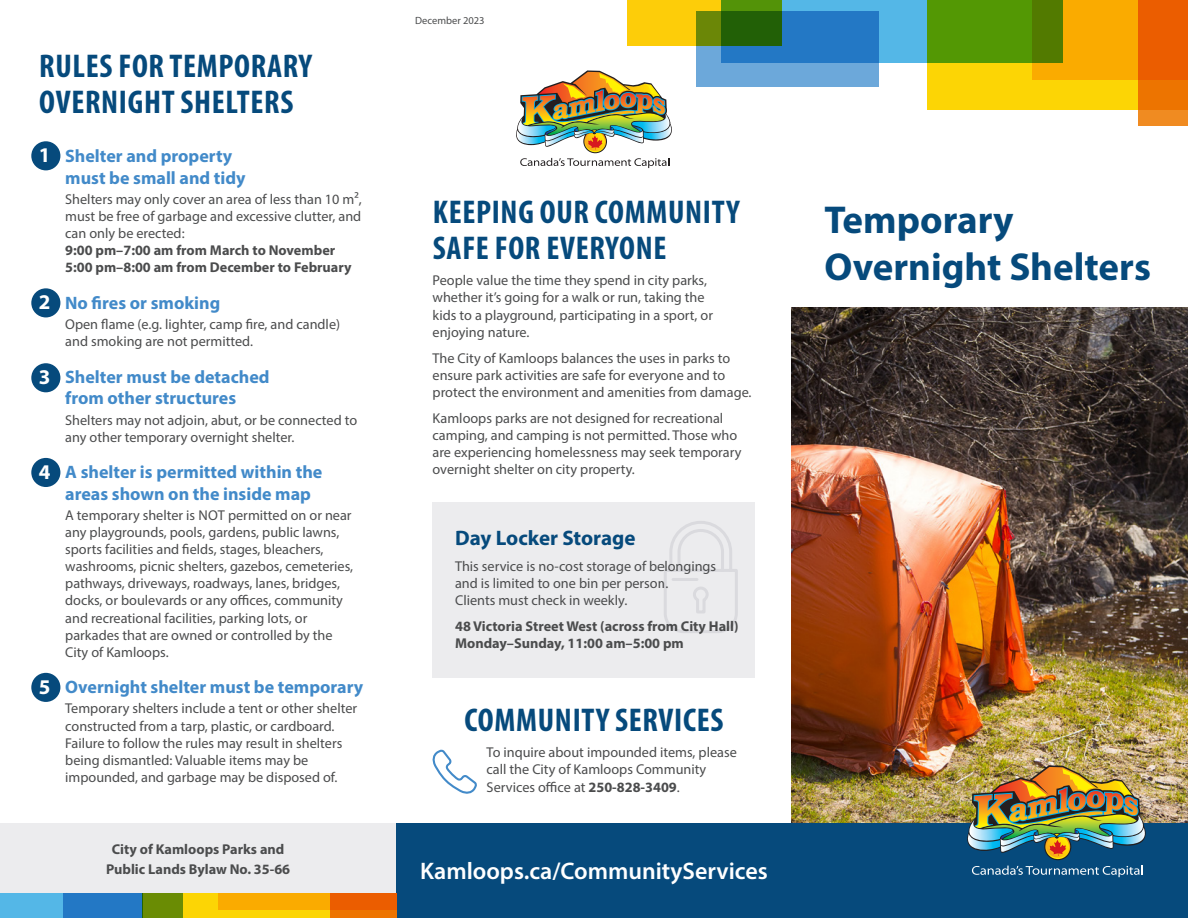
<style>
.page{position:relative;width:1188px;height:918px;background:#fff}
.page>*{position:absolute;margin:0;border:0;box-sizing:border-box;transform-origin:0 0}
.t1{font:700 39px/46.8px "Myriad Pro";color:#064a7c}
.t2{font:700 condensed 33px/36px "Myriad Pro";letter-spacing:.02em;color:#064a7c}
.URL{font:600 24px "Myriad Pro";color:#fff}
.t3{font:700 21px "Myriad Pro";color:#064a7c}
.Numbers{font:700 21px "Myriad Pro";color:#fff}
.t4{font:700 18px/21.6px "Myriad Pro";color:#428ac9}
.Main_Text{font:14.25px/17.1px "Myriad Pro";color:#4b4c4d}
.Main_Text-2{font:700 14.25px/17.1px "Myriad Pro";color:#4b4c4d}
.Bylaw_Text{font:700 14.25px/19.5px "Myriad Pro";color:#4b4c4d;text-align:center}
.Date_Stamp{font:10.5px "Myriad Pro";color:#4b4c4d}
.s1{font-weight:700}
</style>
<div class="page">
<div style="left:0;top:824px;width:396px;height:94px;background:#ececee"></div>
<img style="left:792px;top:308px;width:396px;height:516px">
<div style="left:396px;top:824px;width:792px;height:94px;background:#064a7c"></div>
<div style="left:31px;top:141px;width:29px;height:29px;background:#064a7c;border-radius:50%"></div>
<div style="left:31px;top:288px;width:29px;height:29px;background:#064a7c;border-radius:50%"></div>
<div style="left:31px;top:363px;width:29px;height:29px;background:#064a7c;border-radius:50%"></div>
<div style="left:31px;top:458px;width:29px;height:29px;background:#064a7c;border-radius:50%"></div>
<div style="left:31px;top:673px;width:29px;height:29px;background:#064a7c;border-radius:50%"></div>
<svg style="left:972px;top:866px;width:171px;height:11px"></svg>
<img style="left:956px;top:765px;width:199px;height:95px">
<svg style="left:696px;top:46px;width:442px;height:64px"></svg>
<div style="left:928px;top:0;width:260px;height:109px;background:#fcd505"></div>
<div style="left:1033px;top:0;width:155px;height:79px;background:#faab00"></div>
<svg style="left:1138px;top:0;width:50px;height:126px;fill:#eb5d00"></svg>
<svg style="left:781px;top:0;width:282px;height:63px;fill:#539804"></svg>
<svg style="left:697px;top:11px;width:182px;height:75px;fill:#2378c5"></svg>
<svg style="left:627px;top:0;width:154px;height:46px"></svg>
<div style="left:142px;top:893px;width:254px;height:25px;background:#fcd505"></div>
<div style="left:219px;top:893px;width:177px;height:17px;background:#faab00"></div>
<svg style="left:330px;top:893px;width:66px;height:25px;fill:#eb5d00"></svg>
<div style="left:0;top:893px;width:142px;height:25px;background:#54b7e7"></div>
<svg style="left:63px;top:893px;width:120px;height:25px;fill:#2378c5"></svg>
<div style="left:433px;top:503px;width:322px;height:175px;background:#ececee"></div>
<svg style="left:664px;top:521px;width:74px;height:112px"></svg>
<svg style="left:433px;top:749px;width:44px;height:45px"></svg>
<img style="left:516px;top:70px;width:156px;height:98px">
<h1 class="t2" style="left:39px;top:48px;width:274px">RULES FOR TEMPORARY<br>OVERNIGHT SHELTERS</h1>
<p class="Numbers" style="left:39px;top:142px;width:13px">1</p>
<h3 class="t4" style="left:65px;top:145px;width:182px">Shelter and property must be small and tidy</h3>
<p class="Main_Text" style="left:65px;top:190px;width:298px">Shelters may only cover an area of less than 10 m², must be free of garbage and excessive clutter, and can only be erected:<br><span class="s1">9:00 pm–7:00 am from March to November 5:00 pm–8:00 am from December to February</span></p>
<h3 class="t4" style="left:65px;top:292px;width:157px">No fires or smoking</h3>
<p class="Main_Text" style="left:65px;top:316px;width:276px">Open flame (e.g. lighter, camp fire, and candle) and smoking are not permitted.</p>
<h3 class="t4" style="left:65px;top:365px;width:206px">Shelter must be detached from other structures</h3>
<p class="Main_Text" style="left:65px;top:411px;width:293px">Shelters may not adjoin, abut, or be connected to any other temporary overnight shelter.</p>
<h3 class="t4" style="left:65px;top:461px;width:259px">A shelter is permitted within the areas shown on the inside map</h3>
<p class="Main_Text" style="left:65px;top:506px;width:289px">A temporary shelter is NOT permitted on or near any playgrounds, pools, gardens, public lawns, sports facilities and fields, stages, bleachers, washrooms, picnic shelters, gazebos, cemeteries, pathways, driveways, roadways, lanes, bridges, docks, or boulevards or any offices, community and recreational facilities, parking lots, or parkades that are owned or controlled by the City of Kamloops.</p>
<h3 class="t4" style="left:65px;top:676px;width:300px">Overnight shelter must be temporary</h3>
<p class="Main_Text" style="left:65px;top:700px;width:293px">Temporary shelters include a tent or other shelter constructed from a tarp, plastic, or cardboard.<br>Failure to follow the rules may result in shelters being dismantled: Valuable items may be impounded, and garbage may be disposed of.</p>
<p class="Numbers" style="left:39px;top:289px;width:13px">2</p>
<p class="Numbers" style="left:39px;top:363px;width:13px">3</p>
<p class="Numbers" style="left:39px;top:458px;width:13px">4</p>
<p class="Numbers" style="left:39px;top:673px;width:13px">5</p>
<p class="Bylaw_Text" style="left:106px;top:839px;width:186px">City of Kamloops Parks and<br>Public Lands Bylaw No. 35-66</p>
<p class="Date_Stamp" style="left:415px;top:14px;width:71px">December 2023</p>
<h1 class="t2" style="left:433px;top:194px;width:308px">KEEPING OUR COMMUNITY<br>SAFE FOR EVERYONE</h1>
<p class="Main_Text" style="left:433px;top:272px;width:282px">People value the time they spend in city parks, whether it’s going for a walk or run, taking the kids to a playground, participating in a sport, or enjoying nature.</p>
<p class="Main_Text" style="left:433px;top:349px;width:321px">The City of Kamloops balances the uses in parks to ensure park activities are safe for everyone and to protect the environment and amenities from damage.</p>
<p class="Main_Text" style="left:433px;top:409px;width:310px">Kamloops parks are not designed for recreational camping, and camping is not permitted. Those who are experiencing homelessness may seek temporary overnight shelter on city property.</p>
<h2 class="t3" style="left:455px;top:524px;width:182px">Day Locker Storage</h2>
<p class="Main_Text" style="left:455px;top:557px;width:263px">This service is no-cost storage of belongings and is limited to one bin per person.<br>Clients must check in weekly.</p>
<p class="Main_Text-2" style="left:455px;top:617px;width:285px">48 Victoria Street West (across from City Hall)<br>Monday–Sunday, 11:00 am–5:00 pm</p>
<h1 class="t2" style="left:465px;top:701px;width:260px">COMMUNITY SERVICES</h1>
<p class="Main_Text" style="left:487px;top:744px;width:252px">To inquire about impounded items, please call the City of Kamloops Community<br>Services office at <span class="s1">250-828-3409</span>.</p>
<p class="URL" style="left:420px;top:855px;width:349px">Kamloops.ca/CommunityServices</p>
<p class="t1" style="left:824px;top:195px;width:328px">Temporary<br>Overnight Shelters</p>
</div>
